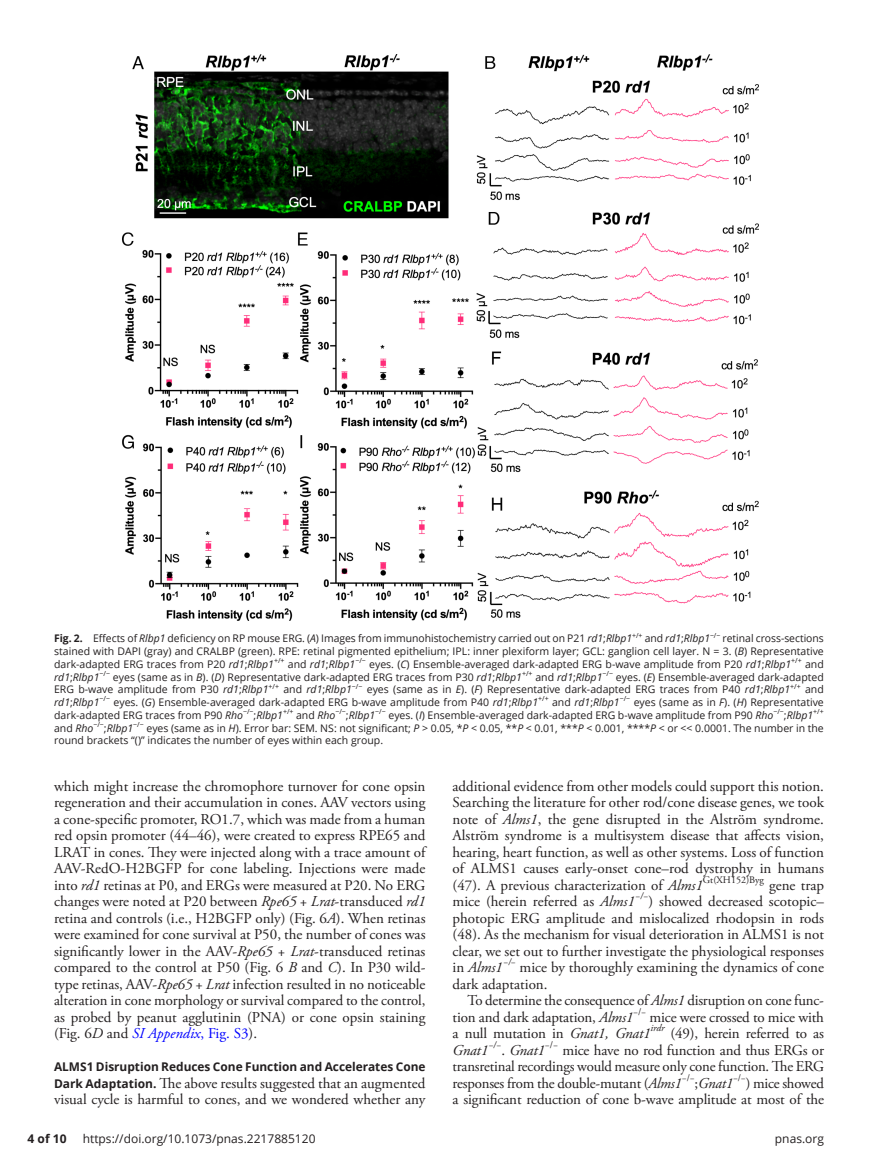
<style>
.page{position:relative;width:878px;height:1175px;background:#fff}
.page>*{position:absolute;margin:0;border:0;box-sizing:border-box;transform-origin:0 0}
.t1{font:15px/16.5px "Adobe Garamond Pro";color:#231f20;text-align:justify}
.t2{font:italic 15px "Adobe Garamond Pro";letter-spacing:-.01em;color:#231f20}
.t3{font:700 12px "Open Sans";color:#231f20}
.t4{font:12px "Open Sans";color:#231f20}
.t5{font:10.5px/12.8px "Open Sans";color:#231f20;text-align:justify}
.t6{font:italic 10.5px "Open Sans";color:#231f20}
.t7{font:10.05px "Adobe Garamond Pro";color:#231f20}
.t8{font:italic 10.05px "Adobe Garamond Pro";color:#231f20}
.t9{font:7.05px "Open Sans";color:#231f20}
.s1{font-weight:700}
.s2{font-style:italic}
.s3{font-style:normal}
.s4{font-style:italic;color:#00f}
.s5{color:#00f}
.s6{font-family:"Open Sans";font-weight:700;font-size:12px}
</style>
<div class="page">
<img style="left:122px;top:54px;width:635px;height:566px">
<p class="t5" style="left:54px;top:632px;width:579px"><span class="s1">Fig. 2.</span> Effects of <span class="s2">Rlbp1</span> deficiency on RP mouse ERG. (<span class="s2">A</span>) Images from immunohistochemistry carried out on P21 <span class="s2">rd1</span>;<span class="s2">Rlbp1</span></p>
<p class="t9" style="left:632px;top:630px;width:12px">+/+</p>
<p class="t6" style="left:644px;top:631px;width:67px"><span class="s3">and</span> rd1<span class="s3">;</span>Rlbp1</p>
<p class="t9" style="left:709px;top:630px;width:12px">−/−</p>
<p class="t5" style="left:54px;top:632px;width:771px;text-indent:668px">retinal cross-sections stained with DAPI (gray) and CRALBP (green). RPE: retinal pigmented epithelium; IPL: inner plexiform layer; GCL: ganglion cell layer. N = 3. (<span class="s2">B</span>) Representative dark-adapted ERG traces from P20 <span class="s2">rd1</span>;<span class="s2">Rlbp1</span></p>
<p class="t9" style="left:274px;top:655px;width:12px">+/+</p>
<p class="t6" style="left:288px;top:657px;width:69px"><span class="s3">and</span> rd1<span class="s3">;</span>Rlbp1</p>
<p class="t9" style="left:355px;top:655px;width:12px">−/−</p>
<p class="t5" style="left:369px;top:657px;width:423px">eyes. (<span class="s2">C</span>) Ensemble-averaged dark-adapted ERG b-wave amplitude from P20 <span class="s2">rd1</span>;<span class="s2">Rlbp1</span></p>
<p class="t9" style="left:791px;top:655px;width:12px">+/+</p>
<p class="t5" style="left:804px;top:657px;width:20px">and</p>
<p class="t6" style="left:54px;top:669px;width:47px">rd1<span class="s3">;</span>Rlbp1</p>
<p class="t9" style="left:99px;top:668px;width:12px">−/−</p>
<p class="t5" style="left:113px;top:670px;width:410px">eyes (same as in <span class="s2">B</span>). (<span class="s2">D</span>) Representative dark-adapted ERG traces from P30 <span class="s2">rd1</span>;<span class="s2">Rlbp1</span></p>
<p class="t9" style="left:522px;top:668px;width:12px">+/+</p>
<p class="t6" style="left:535px;top:669px;width:68px"><span class="s3">and</span> rd1<span class="s3">;</span>Rlbp1</p>
<p class="t9" style="left:602px;top:668px;width:12px">−/−</p>
<p class="t5" style="left:615px;top:670px;width:209px">eyes. (<span class="s2">E</span>) Ensemble-averaged dark-adapted</p>
<p class="t5" style="left:54px;top:683px;width:216px">ERG b-wave amplitude from P30 <span class="s2">rd1</span>;<span class="s2">Rlbp1</span></p>
<p class="t9" style="left:268px;top:681px;width:12px">+/+</p>
<p class="t6" style="left:283px;top:682px;width:70px"><span class="s3">and</span> rd1<span class="s3">;</span>Rlbp1</p>
<p class="t9" style="left:352px;top:681px;width:12px">−/−</p>
<p class="t5" style="left:366px;top:683px;width:425px">eyes (same as in <span class="s2">E</span>). (<span class="s2">F</span>) Representative dark-adapted ERG traces from P40 <span class="s2">rd1</span>;<span class="s2">Rlbp1</span></p>
<p class="t9" style="left:789px;top:681px;width:12px">+/+</p>
<p class="t5" style="left:804px;top:683px;width:20px">and</p>
<p class="t6" style="left:54px;top:695px;width:47px">rd1<span class="s3">;</span>Rlbp1</p>
<p class="t9" style="left:99px;top:694px;width:12px">−/−</p>
<p class="t5" style="left:113px;top:695px;width:426px">eyes. (<span class="s2">G</span>) Ensemble-averaged dark-adapted ERG b-wave amplitude from P40 <span class="s2">rd1</span>;<span class="s2">Rlbp1</span></p>
<p class="t9" style="left:538px;top:694px;width:12px">+/+</p>
<p class="t6" style="left:552px;top:695px;width:69px"><span class="s3">and</span> rd1<span class="s3">;</span>Rlbp1</p>
<p class="t9" style="left:619px;top:694px;width:12px">−/−</p>
<p class="t5" style="left:633px;top:695px;width:191px">eyes (same as in <span class="s2">F</span>). (<span class="s2">H</span>) Representative</p>
<p class="t5" style="left:54px;top:708px;width:190px">dark-adapted ERG traces from P90 <span class="s2">Rho</span></p>
<p class="t9" style="left:243px;top:706px;width:12px">−/−</p>
<p class="t6" style="left:253px;top:708px;width:31px"><span class="s3">;</span>Rlbp1</p>
<p class="t9" style="left:283px;top:706px;width:12px">+/+</p>
<p class="t5" style="left:296px;top:708px;width:41px">and <span class="s2">Rho</span></p>
<p class="t9" style="left:335px;top:706px;width:12px">−/−</p>
<p class="t6" style="left:346px;top:708px;width:31px"><span class="s3">;</span>Rlbp1</p>
<p class="t9" style="left:375px;top:706px;width:12px">−/−</p>
<p class="t5" style="left:388px;top:708px;width:386px">eyes. (<span class="s2">I</span>) Ensemble-averaged dark-adapted ERG b-wave amplitude from P90 <span class="s2">Rho</span></p>
<p class="t9" style="left:773px;top:706px;width:12px">−/−</p>
<p class="t6" style="left:783px;top:708px;width:31px"><span class="s3">;</span>Rlbp1</p>
<p class="t9" style="left:813px;top:706px;width:12px">+/+</p>
<p class="t5" style="left:54px;top:721px;width:41px">and <span class="s2">Rho</span></p>
<p class="t9" style="left:93px;top:719px;width:12px">−/−</p>
<p class="t6" style="left:104px;top:720px;width:31px"><span class="s3">;</span>Rlbp1</p>
<p class="t9" style="left:133px;top:719px;width:12px">−/−</p>
<p class="t5" style="left:54px;top:721px;width:771px;text-indent:92px">eyes (same as in <span class="s2">H</span>). Error bar: SEM. NS: not significant; <span class="s2">P</span> &gt; 0.05, *<span class="s2">P</span> &lt; 0.05, **<span class="s2">P</span> &lt; 0.01, ***<span class="s2">P</span> &lt; 0.001, ****<span class="s2">P</span> &lt; or &lt;&lt; 0.0001. The number in the round brackets “()” indicates the number of eyes within each group.</p>
<p class="t1" style="left:54px;top:778px;width:373px">which might increase the chromophore turnover for cone opsin regeneration and their accumulation in cones. AAV vectors using a cone-specific promoter, RO1.7, which was made from a human red opsin promoter (44–46), were created to express RPE65 and LRAT in cones. They were injected along with a trace amount of AAV-RedO-H2BGFP for cone labeling. Injections were made into <span class="s2">rd1</span> retinas at P0, and ERGs were measured at P20. No ERG changes were noted at P20 between <span class="s2">Rpe65</span> + <span class="s2">Lrat</span>-transduced <span class="s2">rd1 </span>retina and controls (i.e., H2BGFP only) (Fig. 6<span class="s2">A</span>). When retinas were examined for cone survival at P50, the number of cones was significantly lower in the AAV-<span class="s2">Rpe65</span> + <span class="s2">Lrat</span>-transduced retinas compared to the control at P50 (Fig. 6 <span class="s2">B</span> and <span class="s2">C</span>). In P30 wild&shy;type retinas, AAV-<span class="s2">Rpe65</span> + <span class="s2">Lrat</span> infection resulted in no noticeable alteration in cone morphology or survival compared to the control, as probed by peanut agglutinin (PNA) or cone opsin staining (Fig. 6<span class="s2">D</span> and <span class="s4">SI Appendix</span><span class="s5">, Fig. S3</span>).</p>
<p class="t3" style="left:54px;top:1058px;width:373px">ALMS1 Disruption Reduces Cone Function and Accelerates Cone</p>
<p class="t1" style="left:54px;top:1075px;width:373px"><span class="s6">Dark Adaptation.</span> The above results suggested that an augmented visual cycle is harmful to cones, and we wondered whether any</p>
<p class="t1" style="left:452px;top:778px;width:373px">additional evidence from other models could support this notion.<br>Searching the literature for other rod/cone disease genes, we took note of <span class="s2">Alms1</span>, the gene disrupted in the Alström syndrome.<br>Alström syndrome is a multisystem disease that affects vision, hearing, heart function, as well as other systems. Loss of function of ALMS1 causes early-onset cone–rod dystrophy in humans (47). A previous characterization of <span class="s2">Alms1</span></p>
<p class="t7" style="left:702px;top:873px;width:62px">Gt(XH152)Byg</p>
<p class="t1" style="left:768px;top:877px;width:56px">gene trap</p>
<p class="t1" style="left:452px;top:893px;width:184px">mice (herein referred as <span class="s2">Alms1</span></p>
<p class="t8" style="left:634px;top:890px;width:15px">−/−</p>
<p class="t1" style="left:452px;top:893px;width:373px;text-indent:196px">) showed decreased scotopic– photopic ERG amplitude and mislocalized rhodopsin in rods (48). As the mechanism for visual deterioration in ALMS1 is not clear, we set out to further investigate the physiological responses in <span class="s2">Alms1</span></p>
<p class="t8" style="left:502px;top:956px;width:15px">−/<span class="s3">−</span></p>
<p class="t1" style="left:452px;top:959px;width:373px;text-indent:67px">mice by thoroughly examining the dynamics of cone dark adaptation.</p>
<p class="t1" style="left:452px;top:992px;width:373px;text-indent:15px">To determine the consequence of <span class="s2">Alms1</span> disruption on cone func&shy;tion and dark adaptation, <span class="s2">Alms1</span></p>
<p class="t7" style="left:633px;top:1005px;width:15px">−/−</p>
<p class="t1" style="left:452px;top:1009px;width:373px;text-indent:197px">mice were crossed to mice with a null mutation in <span class="s2">Gnat1, Gnat1</span></p>
<p class="t8" style="left:650px;top:1022px;width:15px">irdr</p>
<p class="t1" style="left:670px;top:1025px;width:155px">(49), herein referred to as</p>
<p class="t7" style="left:544px;top:1038px;width:15px">−/−</p>
<p class="t1" style="left:452px;top:1042px;width:373px;text-indent:110px">mice have no rod function and thus ERGs or transretinal recordings would measure only cone function. The ERG responses from the double-mutant (<span class="s2">Alms1</span></p>
<p class="t8" style="left:488px;top:1038px;width:15px">−/−</p>
<p class="t2" style="left:452px;top:1040px;width:37px">Gnat1</p>
<p class="t2" style="left:501px;top:1040px;width:45px"><span class="s3">.</span> Gnat1</p>
<p class="t7" style="left:732px;top:1071px;width:14px">−/−</p>
<p class="t1" style="left:452px;top:1075px;width:373px;text-align:right">) mice showed<br>a significant reduction of cone b-wave amplitude at most of the</p>
<p class="t7" style="left:681px;top:1071px;width:14px">−/−</p>
<p class="t2" style="left:694px;top:1073px;width:40px"><span class="s3">;</span>Gnat1</p>
<p class="t3" style="left:28px;top:1130px;width:40px">4 of 10</p>
<p class="t4" style="left:83px;top:1130px;width:234px">https://doi.org/10.1073/pnas.2217885120</p>
<p class="t4" style="left:774px;top:1130px;width:51px">pnas.org</p>
</div>
